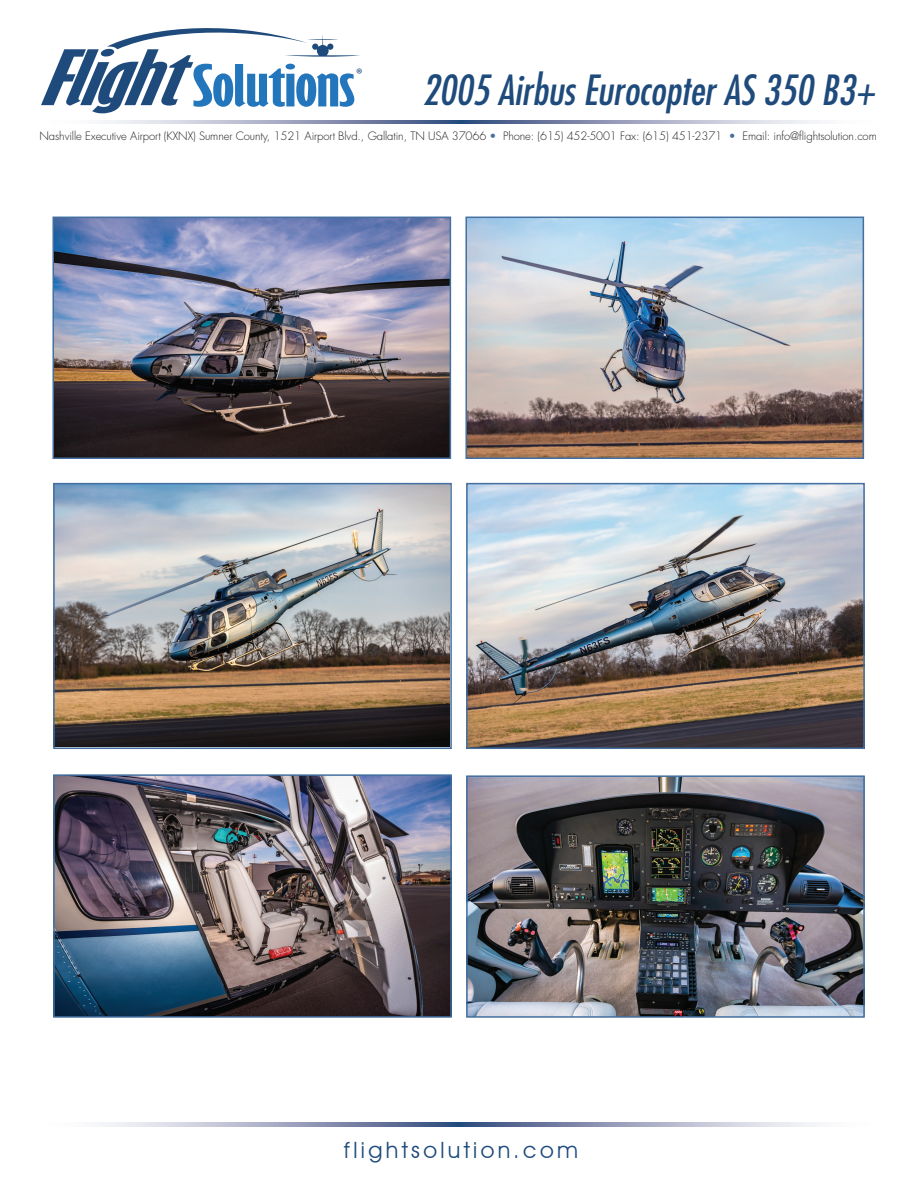
<style>
.page{position:relative;width:918px;height:1188px;background:#fff}
.page>*{position:absolute;margin:0;border:0;box-sizing:border-box;transform-origin:0 0}
.t1{font:700 extra-condensed 53.4px "Gill Sans";letter-spacing:-.015em;color:#2476bc;scale:1.63 1}
.t2{font:italic condensed 40.5px "Futura Std";color:#1e4b7c}
.t3{font:22.5px "Avant Garde IT Cby BT";letter-spacing:.15em;color:#1e4b7c}
.t4{font:15.3px "Myriad Pro";color:#1e4b7c}
.t5{font:300 11.25px "Futura Std";letter-spacing:-.01em;color:#231f20}
.s1{font-style:italic;font-size:70.2px;color:#1e4b7c}
.s2{color:#436fa1}
</style>
<div class="page">
<svg style="left:107px;top:28px;width:253px;height:29px"></svg>
<svg style="left:100px;top:1122px;width:717px;height:4px;background:#9da5bf"></svg>
<svg style="left:103px;top:120px;width:717px;height:4px;background:#9da5bf"></svg>
<img style="left:55px;top:220px;width:393px;height:236px">
<div style="left:52px;top:217px;width:399px;height:242px;border:2px solid #436fa1"></div>
<img style="left:468px;top:220px;width:393px;height:236px">
<div style="left:465px;top:217px;width:399px;height:242px;border:2px solid #436fa1"></div>
<img style="left:56px;top:777px;width:393px;height:238px">
<div style="left:53px;top:774px;width:399px;height:244px;border:2px solid #436fa1"></div>
<img style="left:469px;top:778px;width:393px;height:237px">
<div style="left:466px;top:775px;width:399px;height:243px;border:2px solid #436fa1"></div>
<img style="left:56px;top:486px;width:393px;height:260px">
<div style="left:53px;top:483px;width:399px;height:266px;border:2px solid #436fa1"></div>
<img style="left:469px;top:486px;width:393px;height:260px">
<div style="left:466px;top:483px;width:399px;height:266px;border:2px solid #436fa1"></div>
<h1 class="t1" style="left:38px;top:53px;width:196px"><span class="s1">Flight</span>Solutions</h1>
<h3 class="t4" style="left:356px;top:65px;width:8px">®</h3>
<h2 class="t2" style="left:423px;top:66px;width:454px">2005 Airbus Eurocopter AS 350 B3+</h2>
<p class="t5" style="left:40px;top:129px;width:839px">Nashville Executive Airport (KXNX) Sumner County, 1521 Airport Blvd., Gallatin, TN USA 37066 <span class="s2">•</span> Phone: (615) 452-5001 Fax: (615) 451-2371 <span class="s2">•</span> Email: info@flightsolution.com</p>
<h3 class="t3" style="left:344px;top:1136px;width:236px">flightsolution.com</h3>
</div>
